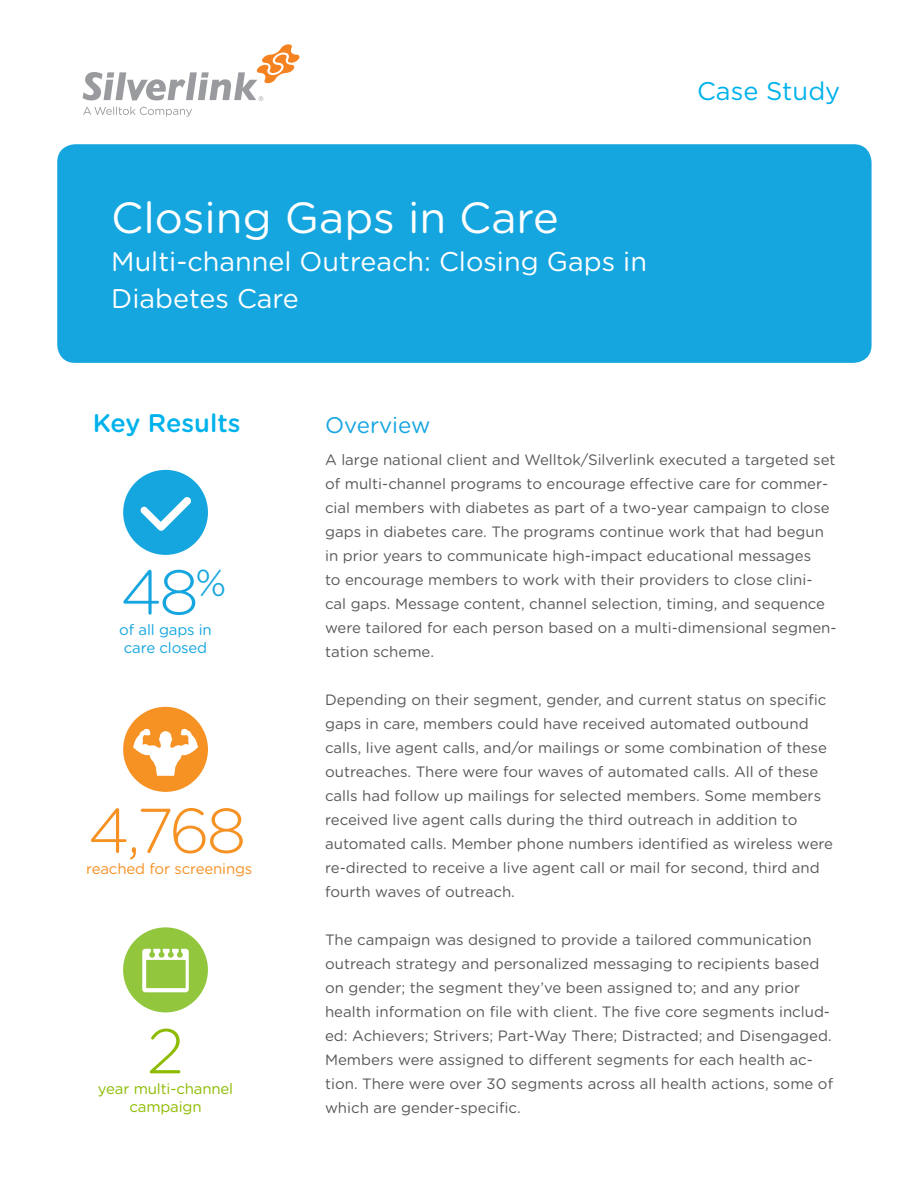
<style>
.page{position:relative;width:918px;height:1188px;background:#fff}
.page>*{position:absolute;margin:0;border:0;box-sizing:border-box;transform-origin:0 0}
.t1{font:300 63px "Gotham Rounded";color:#f69124}
.t2{font:300 63px "Gotham Rounded";color:#16a6df}
.t3{font:300 63px "Gotham Rounded";color:#8dbb00}
.t4{font:43.5px "Gotham Rounded";color:#fff}
.t5{font:27px/37.5px "Gotham Rounded";color:#fff}
.t6{font:500 25.5px "Gotham Rounded";color:#00b2eb}
.t7{font:25.5px "Gotham Rounded";color:#00b2eb}
.t8{font:22.5px "Gotham Rounded";color:#16a6df}
.t9{font:15px/24px "Gotham Rounded";color:#57585a}
.t10{font:15px/18px "Gotham Rounded";letter-spacing:-.01em;color:#8dbb00;text-align:center}
.t11{font:15px/18px "Gotham Rounded";letter-spacing:-.01em;color:#16a6df;text-align:center}
.t12{font:15px "Gotham Rounded";letter-spacing:-.01em;color:#f69124}
</style>
<div class="page">
<div style="left:57px;top:144px;width:815px;height:219px;background:#16a6df;border-radius:18px"></div>
<div style="left:123px;top:707px;width:85px;height:85px;background:#f69124;border-radius:50%"></div>
<div style="left:123px;top:470px;width:85px;height:85px;background:#16a6df;border-radius:50%"></div>
<svg style="left:140px;top:497px;width:51px;height:34px"></svg>
<div style="left:123px;top:927px;width:85px;height:85px;background:#92c73d;border-radius:50%"></div>
<svg style="left:133px;top:729px;width:65px;height:47px"></svg>
<svg style="left:83px;top:44px;width:217px;height:57px"></svg>
<svg style="left:83px;top:107px;width:109px;height:10px"></svg>
<svg style="left:142px;top:949px;width:47px;height:43px"></svg>
<p class="t4" style="left:111px;top:188px;width:449px">Closing Gaps in Care</p>
<p class="t5" style="left:111px;top:241px;width:537px">Multi-channel Outreach: Closing Gaps in<br>Diabetes Care</p>
<p class="t7" style="left:697px;top:73px;width:145px">Case Study</p>
<p class="t6" style="left:93px;top:405px;width:149px">Key Results</p>
<p class="t2" style="left:120px;top:550px;width:108px">48<sup>%</sup></p>
<p class="t11" style="left:119px;top:620px;width:94px">of all gaps in care closed</p>
<p class="t1" style="left:88px;top:788px;width:160px">4,768</p>
<p class="t12" style="left:86px;top:858px;width:168px">reached for screenings</p>
<p class="t3" style="left:147px;top:1009px;width:39px">2</p>
<p class="t10" style="left:98px;top:1079px;width:137px">year multi-channel campaign</p>
<p class="t8" style="left:325px;top:410px;width:107px">Overview</p>
<p class="t9" style="left:325px;top:447px;width:513px">A large national client and Welltok/Silverlink executed a targeted set of multi-channel programs to encourage effective care for commer&shy;cial members with diabetes as part of a two-year campaign to close gaps in diabetes care. The programs continue work that had begun in prior years to communicate high-impact educational messages<br>to encourage members to work with their providers to close clini&shy;cal gaps. Message content, channel selection, timing, and sequence were tailored for each person based on a multi-dimensional segmen&shy;tation scheme.</p>
<p class="t9" style="left:325px;top:687px;width:510px">Depending on their segment, gender, and current status on specific gaps in care, members could have received automated outbound calls, live agent calls, and/or mailings or some combination of these outreaches. There were four waves of automated calls. All of these calls had follow up mailings for selected members. Some members received live agent calls during the third outreach in addition to automated calls. Member phone numbers identified as wireless were re-directed to receive a live agent call or mail for second, third and fourth waves of outreach.</p>
<p class="t9" style="left:325px;top:927px;width:510px">The campaign was designed to provide a tailored communication outreach strategy and personalized messaging to recipients based on gender; the segment they’ve been assigned to; and any prior health information on file with client. The five core segments includ&shy;ed: Achievers; Strivers; Part-Way There; Distracted; and Disengaged.<br>Members were assigned to different segments for each health ac&shy;tion. There were over 30 segments across all health actions, some of which are gender-specific.</p>
</div>
